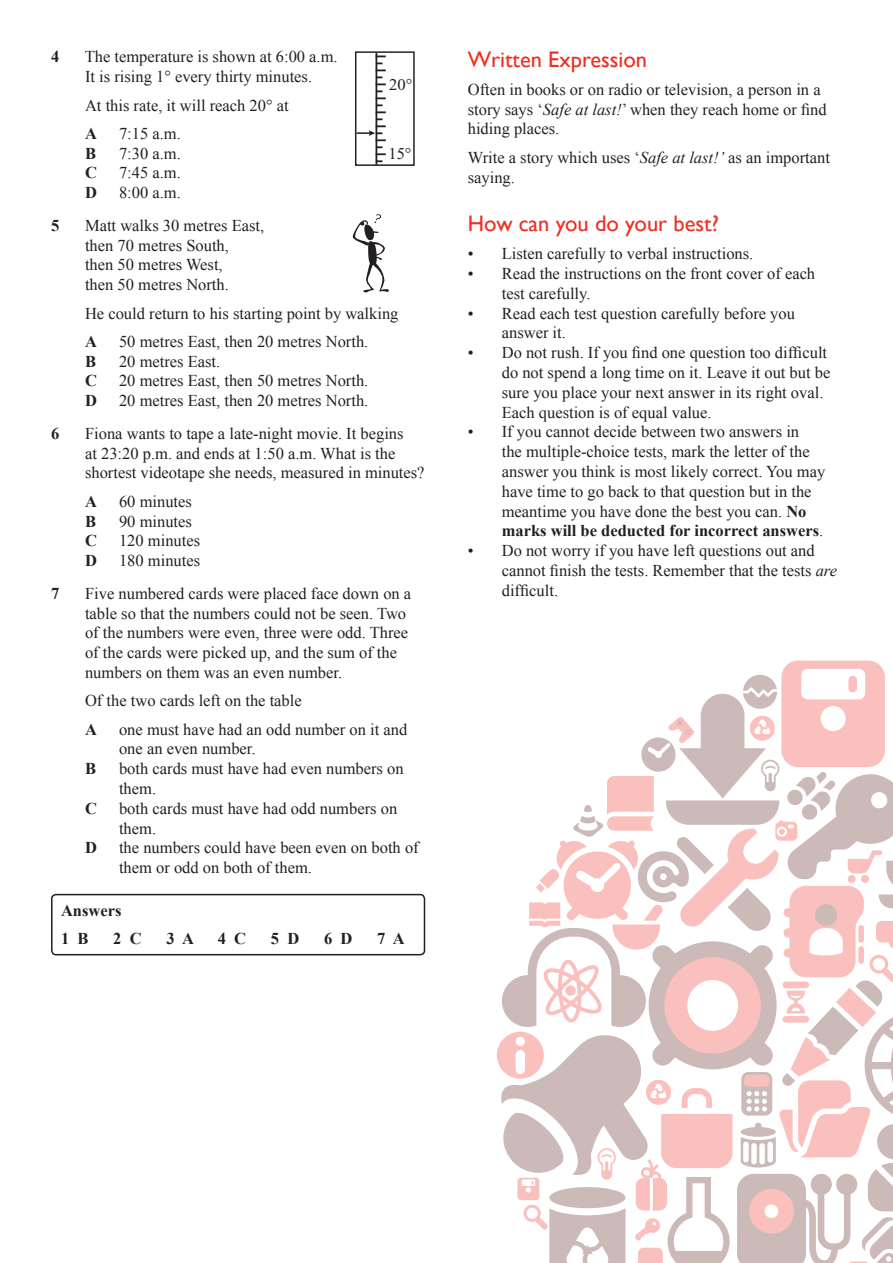
<style>
.page{position:relative;width:893px;height:1263px;background:#fff}
.page>*{position:absolute;margin:0;border:0;box-sizing:border-box;transform-origin:0 0}
.t1{font:22.5px "Gill Sans";color:#ee2e22}
.Body{font:16.5px/19.8px "Times New Roman";color:#231f20}
.Question_2nd{font:16.5px "Times New Roman";color:#231f20}
.t2{font:700 16.5px/28.3px "Times New Roman";color:#231f20}
.s1{font-style:italic}
.s2{font-weight:700}
</style>
<div class="page">
<div style="left:51px;top:894px;width:374px;height:61px;border:2px solid #231f20;border-radius:4px"></div>
<hr style="left:375px;top:53px;width:2px;height:112px;background:#231f20">
<svg style="left:357px;top:63px;width:29px;height:99px"></svg>
<div style="left:355px;top:51px;width:60px;height:115px;border:1px solid #231f20"></div>
<svg style="left:353px;top:214px;width:36px;height:78px"></svg>
<svg style="left:497px;top:660px;width:396px;height:603px"></svg>
<p class="t2" style="left:51px;top:42px;width:10px">4</p>
<p class="Body" style="left:85px;top:47px;width:254px">The temperature is shown at 6:00 a.m.<br>It is rising 1° every thirty minutes.</p>
<p class="Question_2nd" style="left:85px;top:94px;width:205px">At this rate, it will reach 20° at</p>
<p class="t2" style="left:85px;top:119px;width:13px">A</p>
<p class="Body" style="left:119px;top:123px;width:63px">7:15 a.m.</p>
<p class="t2" style="left:85px;top:139px;width:13px">B</p>
<p class="Body" style="left:119px;top:143px;width:63px">7:30 a.m.</p>
<p class="t2" style="left:85px;top:158px;width:13px">C</p>
<p class="Body" style="left:119px;top:163px;width:63px">7:45 a.m.</p>
<p class="t2" style="left:85px;top:178px;width:13px">D</p>
<p class="Body" style="left:119px;top:183px;width:63px">8:00 a.m.</p>
<p class="t2" style="left:51px;top:211px;width:10px">5</p>
<p class="Body" style="left:85px;top:215px;width:181px">Matt walks 30 metres East, then 70 metres South,<br>then 50 metres West,<br>then 50 metres North.</p>
<p class="Question_2nd" style="left:85px;top:302px;width:315px">He could return to his starting point by walking</p>
<p class="t2" style="left:85px;top:327px;width:13px">A</p>
<p class="Body" style="left:119px;top:331px;width:251px">50 metres East, then 20 metres North.</p>
<p class="t2" style="left:85px;top:347px;width:13px">B</p>
<p class="Body" style="left:119px;top:351px;width:103px">20 metres East.</p>
<p class="t2" style="left:85px;top:366px;width:13px">C</p>
<p class="Body" style="left:119px;top:371px;width:251px">20 metres East, then 50 metres North.</p>
<p class="t2" style="left:85px;top:386px;width:13px">D</p>
<p class="Body" style="left:119px;top:391px;width:251px">20 metres East, then 20 metres North.</p>
<p class="t2" style="left:51px;top:419px;width:10px">6</p>
<p class="Body" style="left:85px;top:423px;width:341px">Fiona wants to tape a late-night movie. It begins<br>at 23:20 p.m. and ends at 1:50 a.m. What is the shortest videotape she needs, measured in minutes?</p>
<p class="t2" style="left:85px;top:487px;width:13px">A</p>
<p class="Body" style="left:119px;top:491px;width:74px">60 minutes</p>
<p class="t2" style="left:85px;top:506px;width:13px">B</p>
<p class="Body" style="left:119px;top:511px;width:74px">90 minutes</p>
<p class="t2" style="left:85px;top:526px;width:13px">C</p>
<p class="Body" style="left:119px;top:531px;width:83px">120 minutes</p>
<p class="t2" style="left:85px;top:546px;width:13px">D</p>
<p class="Body" style="left:119px;top:550px;width:83px">180 minutes</p>
<p class="t2" style="left:51px;top:579px;width:10px">7</p>
<p class="Body" style="left:85px;top:583px;width:328px">Five numbered cards were placed face down on a table so that the numbers could not be seen. Two of the numbers were even, three were odd. Three of the cards were picked up, and the sum of the numbers on them was an even number.</p>
<p class="Question_2nd" style="left:85px;top:690px;width:218px">Of the two cards left on the table</p>
<p class="t2" style="left:85px;top:714px;width:13px">A</p>
<p class="Body" style="left:119px;top:719px;width:290px">one must have had an odd number on it and one an even number.</p>
<p class="t2" style="left:85px;top:754px;width:13px">B</p>
<p class="Body" style="left:119px;top:758px;width:286px">both cards must have had even numbers on them.</p>
<p class="t2" style="left:85px;top:794px;width:13px">C</p>
<p class="Body" style="left:119px;top:798px;width:280px">both cards must have had odd numbers on them.</p>
<p class="t2" style="left:85px;top:833px;width:13px">D</p>
<p class="Body" style="left:119px;top:838px;width:301px">the numbers could have been even on both of them or odd on both of them.</p>
<p class="t2" style="left:61px;top:896px;width:62px">Answers<br>1 B</p>
<p class="Body" style="left:389px;top:75px;width:25px">20°</p>
<p class="Body" style="left:388px;top:143px;width:25px">15°</p>
<p class="t2" style="left:113px;top:924px;width:30px">2 C</p>
<p class="t2" style="left:166px;top:924px;width:29px">3 A</p>
<p class="t2" style="left:218px;top:924px;width:30px">4 C</p>
<p class="t2" style="left:271px;top:924px;width:30px">5 D</p>
<p class="t2" style="left:324px;top:924px;width:30px">6 D</p>
<p class="t2" style="left:377px;top:924px;width:29px">7 A</p>
<h2 class="t1" style="left:468px;top:46px;width:181px">Written Expression</h2>
<p class="Body" style="left:468px;top:79px;width:360px">Often in books or on radio or television, a person in a story says ‘<span class="s1">Safe at last!</span>’ when they reach home or find hiding places.</p>
<p class="Body" style="left:468px;top:147px;width:364px">Write a story which uses ‘<span class="s1">Safe at last!’</span> as an important saying.</p>
<h2 class="t1" style="left:468px;top:210px;width:253px">How can you do your best?</h2>
<p class="Body" style="left:468px;top:243px;width:287px">• Listen carefully to verbal instructions.</p>
<p class="Body" style="left:502px;top:263px;width:315px;text-indent:-34px">• Read the instructions on the front cover of each test carefully.</p>
<p class="Body" style="left:502px;top:303px;width:295px;text-indent:-34px">• Read each test question carefully before you answer it.</p>
<p class="Body" style="left:502px;top:342px;width:330px;text-indent:-34px">• Do not rush. If you find one question too difficult do not spend a long time on it. Leave it out but be sure you place your next answer in its right oval.<br>Each question is of equal value.</p>
<p class="Body" style="left:502px;top:422px;width:325px;text-indent:-34px">• If you cannot decide between two answers in<br>the multiple-choice tests, mark the letter of the answer you think is most likely correct. You may have time to go back to that question but in the meantime you have done the best you can. <span class="s2">No marks will be deducted for incorrect answers</span>.</p>
<p class="Body" style="left:502px;top:540px;width:337px;text-indent:-34px">• Do not worry if you have left questions out and cannot finish the tests. Remember that the tests <span class="s1">are </span>difficult.</p>
</div>
